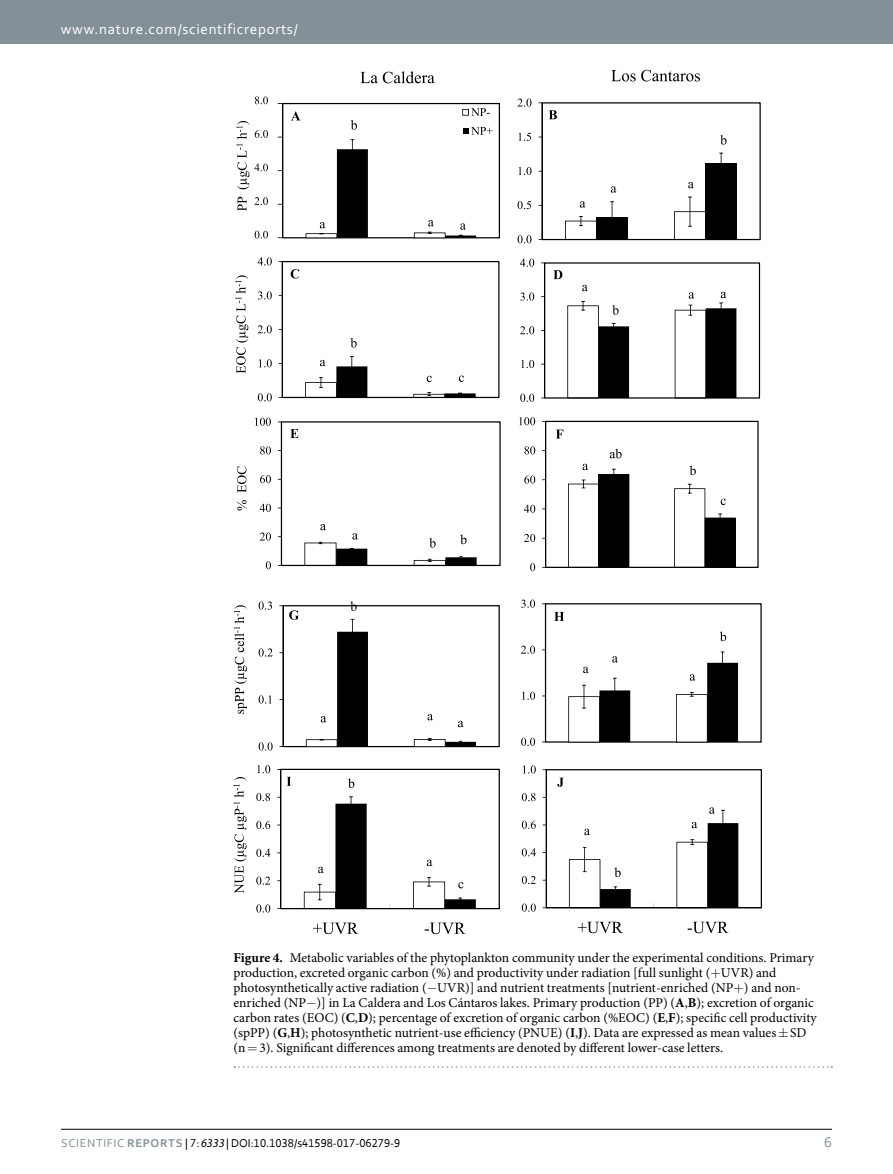
<style>
.page{position:relative;width:893px;height:1174px;background:#fff}
.page>*{position:absolute;margin:0;border:0;box-sizing:border-box;transform-origin:0 0}
.t1{font:15px "Corbel 2";letter-spacing:.045em;color:#fff}
.t2{font:15px "Corbel 2";color:#839097}
.t3{font:13.5px/15px "Minion Pro";color:#000}
.t4{font:12px "Corbel";color:#000}
.s1{font-weight:700}
.s2{font-family:"Corbel 2";color:#839097}
.s3{font-family:"Corbel Bold 2";color:#839097}
.s4{font-family:"Myriad Pro";font-style:italic}
</style>
<div class="page">
<div style="left:0;top:0;width:893px;height:43px;background:#839097"></div>
<hr style="left:61px;top:1129px;width:771px;height:1px;background:#000">
<svg style="left:258px;top:393px;width:14px;height:8px"></svg>
<svg style="left:259px;top:359px;width:13px;height:8px"></svg>
<svg style="left:258px;top:325px;width:14px;height:8px"></svg>
<svg style="left:258px;top:291px;width:14px;height:8px"></svg>
<svg style="left:258px;top:257px;width:14px;height:8px"></svg>
<svg style="left:235px;top:275px;width:13px;height:98px"></svg>
<svg style="left:520px;top:394px;width:14px;height:8px"></svg>
<svg style="left:521px;top:360px;width:13px;height:8px"></svg>
<svg style="left:520px;top:326px;width:14px;height:8px"></svg>
<svg style="left:520px;top:292px;width:14px;height:9px"></svg>
<svg style="left:520px;top:259px;width:14px;height:8px"></svg>
<svg style="left:255px;top:231px;width:13px;height:7px"></svg>
<svg style="left:254px;top:197px;width:14px;height:8px"></svg>
<svg style="left:255px;top:96px;width:13px;height:8px"></svg>
<svg style="left:238px;top:197px;width:9px;height:14px"></svg>
<svg style="left:236px;top:121px;width:32px;height:68px"></svg>
<svg style="left:518px;top:235px;width:13px;height:8px"></svg>
<svg style="left:518px;top:201px;width:13px;height:8px"></svg>
<svg style="left:518px;top:167px;width:13px;height:8px"></svg>
<svg style="left:518px;top:133px;width:13px;height:8px"></svg>
<svg style="left:517px;top:99px;width:14px;height:8px"></svg>
<svg style="left:266px;top:561px;width:5px;height:8px"></svg>
<svg style="left:260px;top:532px;width:11px;height:8px"></svg>
<svg style="left:260px;top:504px;width:11px;height:8px"></svg>
<svg style="left:260px;top:475px;width:11px;height:8px"></svg>
<svg style="left:260px;top:446px;width:11px;height:8px"></svg>
<svg style="left:255px;top:417px;width:16px;height:9px"></svg>
<svg style="left:237px;top:466px;width:10px;height:44px"></svg>
<svg style="left:530px;top:563px;width:5px;height:8px"></svg>
<svg style="left:524px;top:534px;width:11px;height:8px"></svg>
<svg style="left:524px;top:505px;width:11px;height:8px"></svg>
<svg style="left:524px;top:475px;width:11px;height:8px"></svg>
<svg style="left:524px;top:446px;width:11px;height:8px"></svg>
<svg style="left:519px;top:417px;width:16px;height:8px"></svg>
<svg style="left:522px;top:903px;width:14px;height:8px"></svg>
<svg style="left:522px;top:876px;width:14px;height:8px"></svg>
<svg style="left:522px;top:848px;width:14px;height:8px"></svg>
<svg style="left:522px;top:820px;width:14px;height:9px"></svg>
<svg style="left:522px;top:793px;width:14px;height:8px"></svg>
<svg style="left:523px;top:765px;width:13px;height:8px"></svg>
<svg style="left:578px;top:921px;width:45px;height:12px"></svg>
<svg style="left:688px;top:921px;width:40px;height:12px"></svg>
<svg style="left:256px;top:904px;width:14px;height:8px"></svg>
<svg style="left:256px;top:876px;width:14px;height:8px"></svg>
<svg style="left:256px;top:848px;width:14px;height:9px"></svg>
<svg style="left:256px;top:821px;width:14px;height:8px"></svg>
<svg style="left:256px;top:793px;width:14px;height:8px"></svg>
<svg style="left:257px;top:765px;width:13px;height:8px"></svg>
<svg style="left:313px;top:922px;width:45px;height:12px"></svg>
<svg style="left:425px;top:922px;width:41px;height:12px"></svg>
<svg style="left:233px;top:777px;width:14px;height:116px"></svg>
<svg style="left:259px;top:742px;width:14px;height:8px"></svg>
<svg style="left:259px;top:695px;width:12px;height:8px"></svg>
<svg style="left:259px;top:648px;width:14px;height:8px"></svg>
<svg style="left:259px;top:601px;width:13px;height:8px"></svg>
<svg style="left:234px;top:605px;width:13px;height:108px"></svg>
<svg style="left:521px;top:737px;width:14px;height:9px"></svg>
<svg style="left:522px;top:691px;width:13px;height:9px"></svg>
<svg style="left:521px;top:645px;width:14px;height:9px"></svg>
<svg style="left:521px;top:599px;width:14px;height:9px"></svg>
<svg style="left:278px;top:103px;width:222px;height:135px"></svg>
<svg style="left:538px;top:102px;width:223px;height:138px"></svg>
<svg style="left:278px;top:421px;width:223px;height:145px"></svg>
<svg style="left:542px;top:421px;width:217px;height:147px"></svg>
<svg style="left:279px;top:261px;width:220px;height:137px"></svg>
<svg style="left:541px;top:262px;width:219px;height:136px"></svg>
<svg style="left:280px;top:601px;width:220px;height:146px"></svg>
<svg style="left:542px;top:603px;width:220px;height:139px"></svg>
<svg style="left:277px;top:768px;width:223px;height:141px"></svg>
<svg style="left:543px;top:769px;width:219px;height:139px"></svg>
<svg style="left:360px;top:71px;width:75px;height:12px"></svg>
<svg style="left:611px;top:70px;width:89px;height:11px"></svg>
<svg style="left:234px;top:1066px;width:595px;height:1px"></svg>
<p class="t1" style="left:61px;top:19px;width:238px">www.nature.com/scientificreports/</p>
<p class="t3" style="left:233px;top:950px;width:585px"><span class="s1">Figure 4.</span> Metabolic variables of the phytoplankton community under the experimental conditions. Primary production, excreted organic carbon (%) and productivity under radiation [full sunlight ( UVR) and photosynthetically active radiation (−UVR)] and nutrient treatments [nutrient-enriched (NP ) and non&shy;enriched (NP−)] in La Caldera and Los Cántaros lakes. Primary production (PP) (<span class="s1">A</span>,<span class="s1">B</span>); excretion of organic carbon rates (EOC) (<span class="s1">C</span>,<span class="s1">D</span>); percentage of excretion of organic carbon (%EOC) (<span class="s1">E</span>,<span class="s1">F</span>); specific cell productivity (spPP) (<span class="s1">G</span>,<span class="s1">H</span>); photosynthetic nutrient-use efficiency (PNUE) (<span class="s1">I</span>,<span class="s1">J</span>). Data are expressed as mean values SD (n 3). Significant differences among treatments are denoted by different lower-case letters.</p>
<p class="t4" style="left:61px;top:1135px;width:341px"><span class="s2">Scientific</span> <span class="s3">REPOrtS</span> | 7: <span class="s4">6333</span> | DOI:10.1038/s41598-017-06279-9</p>
<p class="t2" style="left:824px;top:1132px;width:9px">6</p>
</div>
